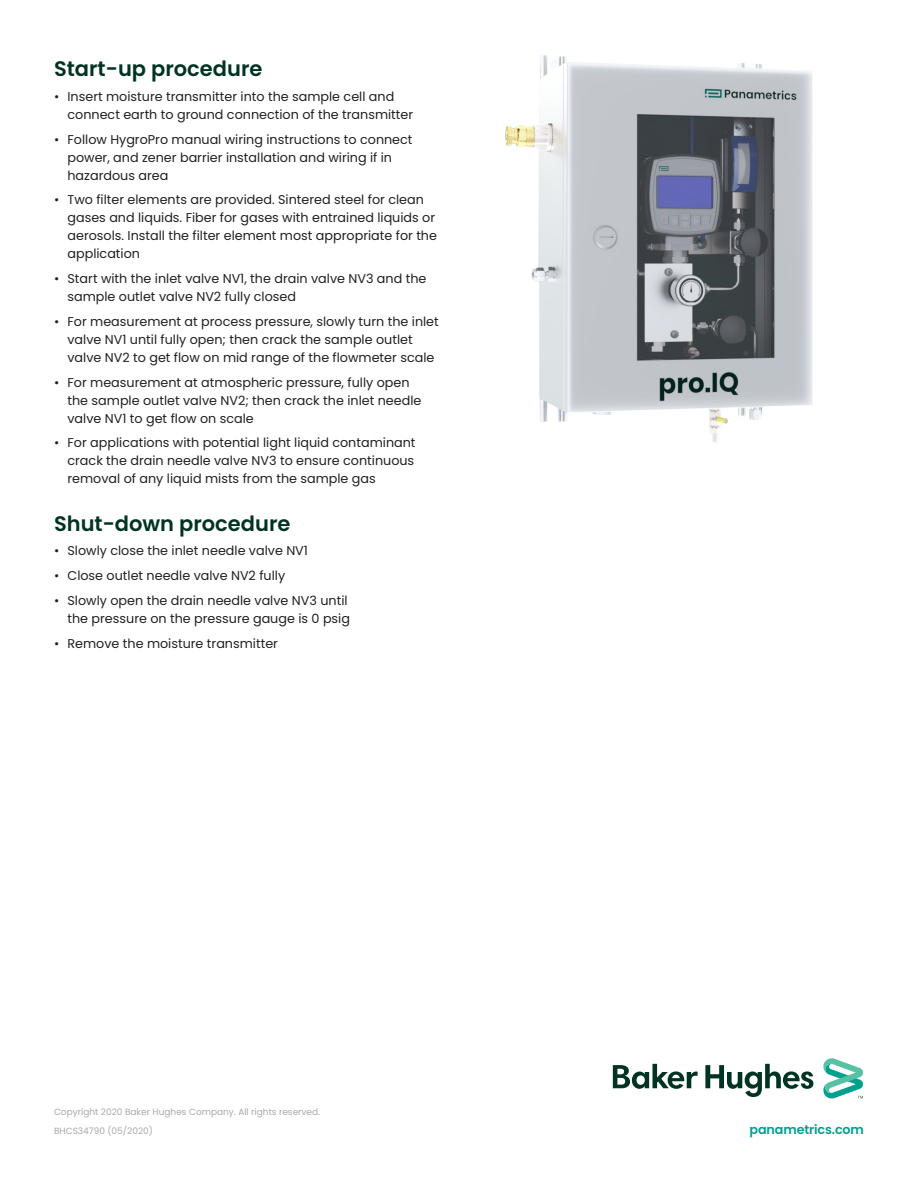
<style>
.page{position:relative;width:918px;height:1188px;background:#fff}
.page>*{position:absolute;margin:0;border:0;box-sizing:border-box;transform-origin:0 0}
._15pt-body_subhead{font:600 21px "Poppins";color:#003323}
.t1{font:12.75px/18px "Poppins";color:#231f20}
.t2{font:600 12.75px "Poppins";letter-spacing:-.01em;color:#00a08f}
._6pt-legal_footnote{font:9px "Poppins";color:#a8a9ad}
</style>
<div class="page">
<img style="left:505px;top:55px;width:308px;height:387px">
<svg style="left:613px;top:1058px;width:250px;height:41px"></svg>
<p class="_15pt-body_subhead" style="left:54px;top:57px;width:210px">Start-up procedure</p>
<p class="t1" style="left:68px;top:87px;width:347px;text-indent:-14px">• Insert moisture transmitter into the sample cell and connect earth to ground connection of the transmitter</p>
<p class="t1" style="left:68px;top:130px;width:347px;text-indent:-14px">• Follow HygroPro manual wiring instructions to connect power, and zener barrier installation and wiring if in hazardous area</p>
<p class="t1" style="left:68px;top:191px;width:371px;text-indent:-14px">• Two filter elements are provided. Sintered steel for clean gases and liquids. Fiber for gases with entrained liquids or aerosols. Install the filter element most appropriate for the application</p>
<p class="t1" style="left:68px;top:270px;width:360px;text-indent:-14px">• Start with the inlet valve NV1, the drain valve NV3 and the sample outlet valve NV2 fully closed</p>
<p class="t1" style="left:68px;top:312px;width:373px;text-indent:-14px">• For measurement at process pressure, slowly turn the inlet valve NV1 until fully open; then crack the sample outlet valve NV2 to get flow on mid range of the flowmeter scale</p>
<p class="t1" style="left:68px;top:373px;width:355px;text-indent:-14px">• For measurement at atmospheric pressure, fully open the sample outlet valve NV2; then crack the inlet needle valve NV1 to get flow on scale</p>
<p class="t1" style="left:68px;top:434px;width:350px;text-align:justify;text-indent:-14px">• For applications with potential light liquid contaminant crack the drain needle valve NV3 to ensure continuous removal of any liquid mists from the sample gas</p>
<p class="_15pt-body_subhead" style="left:54px;top:511px;width:238px">Shut-down procedure</p>
<p class="t1" style="left:54px;top:542px;width:256px">• Slowly close the inlet needle valve NV1</p>
<p class="t1" style="left:54px;top:567px;width:233px">• Close outlet needle valve NV2 fully</p>
<p class="t1" style="left:54px;top:591px;width:298px;text-align:right">• Slowly open the drain needle valve NV3 until the pressure on the pressure gauge is 0 psig</p>
<p class="t1" style="left:54px;top:634px;width:226px">• Remove the moisture transmitter</p>
<p class="_6pt-legal_footnote" style="left:54px;top:1107px;width:268px">Copyright 2020 Baker Hughes Company. All rights reserved.</p>
<p class="_6pt-legal_footnote" style="left:54px;top:1126px;width:100px">BHCS34790 (05/2020)</p>
<p class="t2" style="left:749px;top:1122px;width:116px">panametrics.com</p>
</div>
